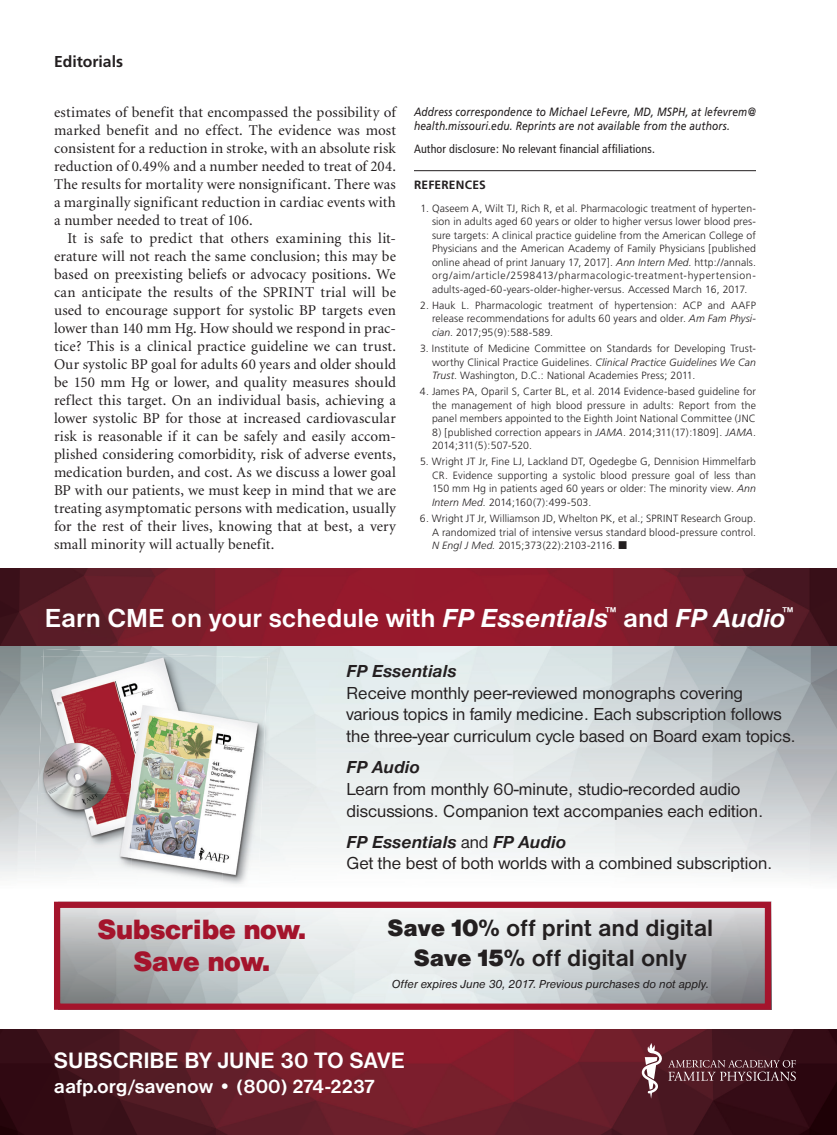
<style>
.page{position:relative;width:837px;height:1135px;background:#fff}
.page>*{position:absolute;margin:0;border:0;box-sizing:border-box;transform-origin:0 0}
.t1{font:28.95px/31.8px "Nimbus San D Blac";letter-spacing:-.02em;color:#a4142c;text-align:center}
.t2{font:700 27px "Nimbus San D";color:#fff}
.t3{font:700 24.45px/29.4px "Nimbus San D";color:#231f20;text-align:center}
.t4{font:700 23.1px "Nimbus San D";color:#fff}
.t5{font:700 20.1px "Nimbus San D";color:#fff}
.t6{font:18px/21.6px "Nimbus San D";color:#231f20}
.t7{font:700 15.75px "Frutiger";color:#231f20}
.body_text{font:15px/18px "Minion";letter-spacing:.01em;color:#231f20;text-align:justify}
.corres_auth{font:italic 12px/14.2px "Frutiger";letter-spacing:.015em;color:#231f20;scale:.85 1}
.t8{font:italic 12px "Nimbus San D";color:#231f20}
.blurb{font:condensed 12px "Frutiger";letter-spacing:.01em;color:#231f20}
.refs_head{font:700 12px "Frutiger";letter-spacing:.015em;color:#231f20}
.refs{font:300 10.5px/13.5px "Frutiger";letter-spacing:.01em;color:#231f20;text-align:justify}
.s1{font-style:italic}
.s2{font-weight:700;font-style:italic}
.s3{font-family:"Nimbus San D Blac";font-weight:400}
</style>
<div class="page">
<hr style="left:414px;top:170px;width:342px;height:1px;background:#231f20">
<img style="left:241px;top:645px;width:596px;height:234px">
<img style="left:0;top:645px;width:241px;height:47px">
<img style="left:0;top:1029px;width:837px;height:105px">
<img style="left:0;top:568px;width:837px;height:77px">
<div style="left:54px;top:901px;width:717px;height:108px;border:6px solid #a4142c"></div>
<img style="left:41px;top:656px;width:229px;height:230px">
<img style="left:35px;top:648px;width:45px;height:228px">
<img style="left:80px;top:650px;width:137px;height:6px">
<img style="left:41px;top:701px;width:91px;height:178px">
<img style="left:132px;top:702px;width:90px;height:181px">
<img style="left:222px;top:656px;width:46px;height:229px">
<img style="left:42px;top:656px;width:181px;height:46px">
<svg style="left:668px;top:1059px;width:128px;height:21px;background:#653d45"></svg>
<svg style="left:642px;top:1042px;width:20px;height:56px"></svg>
<h3 class="t7" style="left:54px;top:53px;width:71px">Editorials</h3>
<p class="body_text" style="left:54px;top:104px;width:344px">estimates of benefit that encompassed the possibility of marked benefit and no effect. The evidence was most consistent for a reduction in stroke, with an absolute risk reduction of 0.49% and a number needed to treat of 204.<br>The results for mortality were nonsignificant. There was a marginally significant reduction in cardiac events with a number needed to treat of 106.</p>
<p class="body_text" style="left:54px;top:230px;width:344px;text-indent:14px">It is safe to predict that others examining this lit&shy;erature will not reach the same conclusion; this may be based on preexisting beliefs or advocacy positions. We can anticipate the results of the SPRINT trial will be used to encourage support for systolic BP targets even lower than 140 mm Hg. How should we respond in prac&shy;tice? This is a clinical practice guideline we can trust.<br>Our systolic BP goal for adults 60 years and older should be 150 mm Hg or lower, and quality measures should reflect this target. On an individual basis, achieving a lower systolic BP for those at increased cardiovascular risk is reasonable if it can be safely and easily accom&shy;plished considering comorbidity, risk of adverse events, medication burden, and cost. As we discuss a lower goal BP with our patients, we must keep in mind that we are treating asymptomatic persons with medication, usually for the rest of their lives, knowing that at best, a very small minority will actually benefit.</p>
<p class="corres_auth" style="left:414px;top:104px;width:404px">Address correspondence to Michael LeFevre, MD, MSPH, at lefevrem@ health.missouri.edu. Reprints are not available from the authors.</p>
<p class="blurb" style="left:414px;top:142px;width:242px">Author disclosure: No relevant financial affiliations.</p>
<p class="refs_head" style="left:414px;top:178px;width:73px">REFERENCES</p>
<p class="refs" style="left:432px;top:201px;width:326px;text-indent:-11px">1. Qaseem A, Wilt TJ, Rich R, et al. Pharmacologic treatment of hyperten&shy;sion in adults aged 60 years or older to higher versus lower blood pres&shy;sure targets: A clinical practice guideline from the American College of Physicians and the American Academy of Family Physicians [published online ahead of print January 17, 2017]. <span class="s1">Ann Intern Med</span>. http://annals. org/aim/article/2598413/pharmacologic-treatment-hypertension&shy;adults-aged-60-years-older-higher-versus. Accessed March 16, 2017.</p>
<p class="refs" style="left:432px;top:298px;width:326px;text-indent:-12px">2. Hauk L. Pharmacologic treatment of hypertension: ACP and AAFP release recommendations for adults 60 years and older. <span class="s1">Am Fam Physi&shy;cian</span>. 2017;95(9):588-589.</p>
<p class="refs" style="left:432px;top:341px;width:326px;text-indent:-12px">3. Institute of Medicine Committee on Standards for Developing Trust&shy;worthy Clinical Practice Guidelines. <span class="s1">Clinical Practice Guidelines We Can Trust</span>. Washington, D.C.: National Academies Press; 2011.</p>
<p class="refs" style="left:432px;top:385px;width:326px;text-indent:-12px">4. James PA, Oparil S, Carter BL, et al. 2014 Evidence-based guideline for the management of high blood pressure in adults: Report from the panel members appointed to the Eighth Joint National Committee (JNC</p>
<p class="refs" style="left:432px;top:425px;width:325px">8) [published correction appears in <span class="s1">JAMA</span>. 2014;311(17):1809]. <span class="s1">JAMA</span>.<br>2014;311(5):507-520.</p>
<p class="refs" style="left:432px;top:455px;width:326px;text-indent:-12px">5. Wright JT Jr, Fine LJ, Lackland DT, Ogedegbe G, Dennision Himmelfarb CR. Evidence supporting a systolic blood pressure goal of less than 150 mm Hg in patients aged 60 years or older: The minority view. <span class="s1">Ann Intern Med.</span> 2014;160(7):499-503.</p>
<p class="refs" style="left:432px;top:511px;width:326px;text-indent:-12px">6. Wright JT Jr, Williamson JD, Whelton PK, et al.; SPRINT Research Group.<br>A randomized trial of intensive versus standard blood-pressure control.<br><span class="s1">N Engl J Med.</span> 2015;373(22):2103-2116. ■</p>
<p class="t2" style="left:45px;top:602px;width:750px">Earn CME on your schedule with <span class="s1">FP Essentials</span><sup>™</sup> and <span class="s1">FP Audio</span><sup>™</sup></p>
<p class="t1" style="left:97px;top:913px;width:211px">Subscribe now.<br>Save now.</p>
<p class="t6" style="left:347px;top:660px;width:451px"><span class="s2">FP Essentials<br></span>Receive monthly peer-reviewed monographs covering various topics in family medicine. Each subscription follows the three-year curriculum cycle based on Board exam topics.</p>
<p class="t6" style="left:347px;top:756px;width:418px"><span class="s2">FP Audio<br></span>Learn from monthly 60-minute, studio-recorded audio discussions. Companion text accompanies each edition.</p>
<p class="t6" style="left:347px;top:830px;width:427px"><span class="s2">FP Essentials</span> and <span class="s2">FP Audio<br></span>Get the best of both worlds with a combined subscription.</p>
<p class="t3" style="left:388px;top:913px;width:327px"><span class="s3">Save 10%</span> off print and digital<br><span class="s3">Save 15%</span> off digital only</p>
<p class="t8" style="left:392px;top:976px;width:319px">Offer expires June 30, 2017. Previous purchases do not apply.</p>
<p class="t4" style="left:54px;top:1046px;width:352px">SUBSCRIBE BY JUNE 30 TO SAVE</p>
<p class="t5" style="left:54px;top:1074px;width:322px">aafp.org/savenow • (800) 274-2237</p>
</div>
